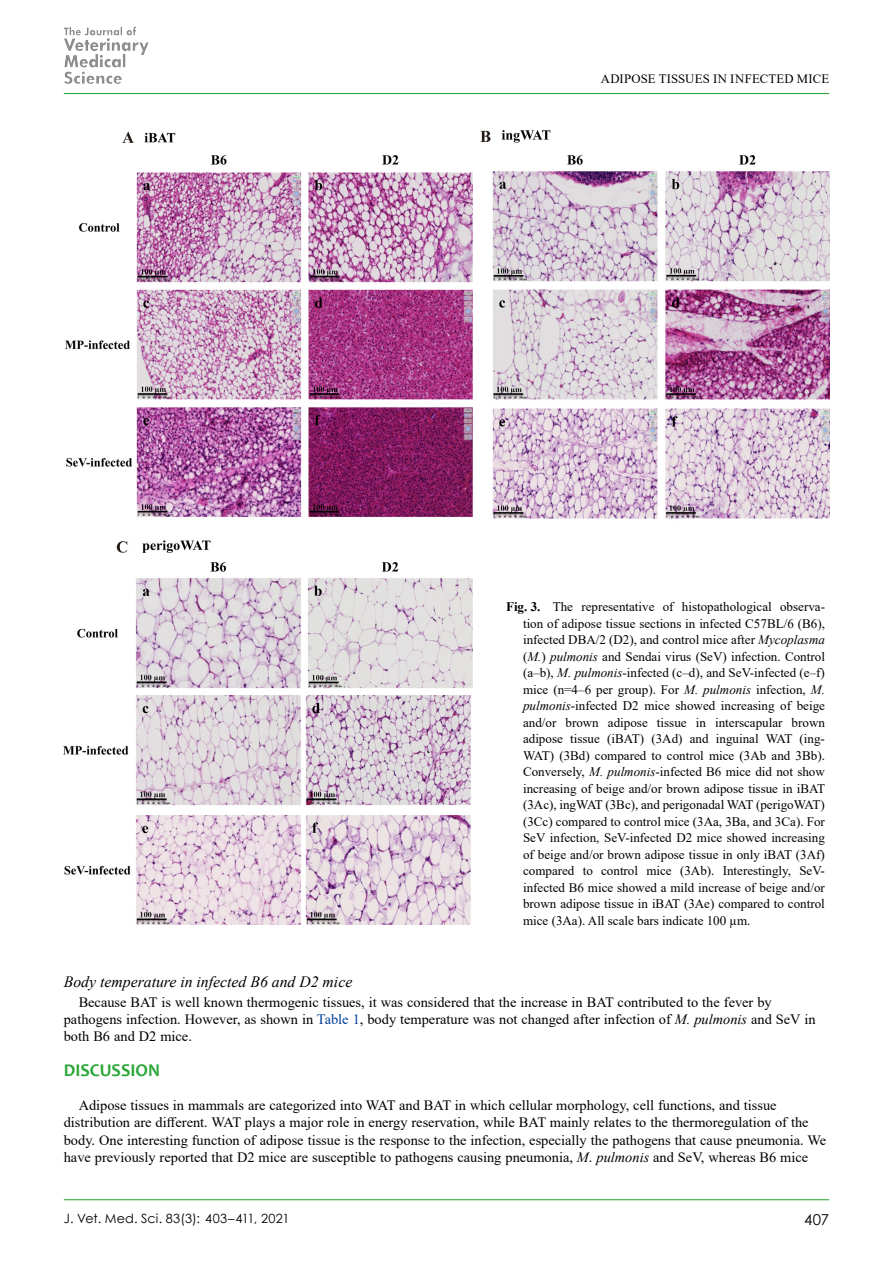
<style>
.page{position:relative;width:893px;height:1263px;background:#fff}
.page>*{position:absolute;margin:0;border:0;box-sizing:border-box;transform-origin:0 0}
.t1{font:700 18px "Candara";color:#2aa738}
.t2{font:italic 15.75px "Times New Roman";color:#000}
.t3{font:15px "Century Gothic";color:#000}
.t4{font:14.25px/17.2px "Times New Roman";color:#000}
.t5{font:13.05px/16.5px "Times New Roman";color:#000;text-align:justify}
.t6{font:12.75px "Century Gothic";letter-spacing:.015em;color:#000}
.t7{font:12.75px "Times New Roman";letter-spacing:.01em;color:#000}
.s1{font-weight:700}
.s2{font-style:italic}
.s3{color:#003f98}
</style>
<div class="page">
<img style="left:64px;top:27px;width:74px;height:24px">
<hr style="left:64px;top:93px;width:765px;height:1px;background:#2aa738">
<hr style="left:64px;top:1199px;width:765px;height:1px;background:#2aa738">
<img style="left:64px;top:130px;width:765px;height:794px">
<p class="t7" style="left:601px;top:70px;width:230px">ADIPOSE TISSUES IN INFECTED MICE</p>
<p class="t5" style="left:523px;top:598px;width:304px;text-indent:-17px"><span class="s1">Fig. 3.</span> The representative of histopathological observa&shy;tion of adipose tissue sections in infected C57BL/6 (B6), infected DBA/2 (D2), and control mice after <span class="s2">Mycoplasma </span>(<span class="s2">M.</span>) <span class="s2">pulmonis</span> and Sendai virus (SeV) infection. Control (a–b), <span class="s2">M. pulmonis</span>-infected (c–d), and SeV-infected (e–f) mice (n=4–6 per group). For <span class="s2">M. pulmonis</span> infection, <span class="s2">M. pulmonis</span>-infected D2 mice showed increasing of beige and/or brown adipose tissue in interscapular brown adipose tissue (iBAT) (3Ad) and inguinal WAT (ing-WAT) (3Bd) compared to control mice (3Ab and 3Bb).<br>Conversely, <span class="s2">M. pulmonis</span>-infected B6 mice did not show increasing of beige and/or brown adipose tissue in iBAT (3Ac), ingWAT (3Bc), and perigonadal WAT (perigoWAT) (3Cc) compared to control mice (3Aa, 3Ba, and 3Ca). For SeV infection, SeV-infected D2 mice showed increasing of beige and/or brown adipose tissue in only iBAT (3Af) compared to control mice (3Ab). Interestingly, SeV&shy;infected B6 mice showed a mild increase of beige and/or brown adipose tissue in iBAT (3Ae) compared to control mice (3Aa). All scale bars indicate 100 µm.</p>
<p class="t2" style="left:64px;top:971px;width:290px">Body temperature in infected B6 and D2 mice</p>
<p class="t4" style="left:64px;top:993px;width:753px;text-indent:15px">Because BAT is well known thermogenic tissues, it was considered that the increase in BAT contributed to the fever by pathogens infection. However, as shown in <span class="s3">Table 1</span>, body temperature was not changed after infection of <span class="s2">M. pulmonis</span> and SeV in both B6 and D2 mice.</p>
<h1 class="t1" style="left:64px;top:1058px;width:98px">DISCUSSION</h1>
<p class="t4" style="left:64px;top:1096px;width:764px;text-indent:15px">Adipose tissues in mammals are categorized into WAT and BAT in which cellular morphology, cell functions, and tissue distribution are different. WAT plays a major role in energy reservation, while BAT mainly relates to the thermoregulation of the body. One interesting function of adipose tissue is the response to the infection, especially the pathogens that cause pneumonia. We have previously reported that D2 mice are susceptible to pathogens causing pneumonia, <span class="s2">M</span>. <span class="s2">pulmonis</span> and SeV, whereas B6 mice</p>
<p class="t6" style="left:64px;top:1209px;width:227px">J. Vet. Med. Sci. 83(3): 403–411, 2021</p>
<p class="t3" style="left:804px;top:1209px;width:27px">407</p>
</div>
